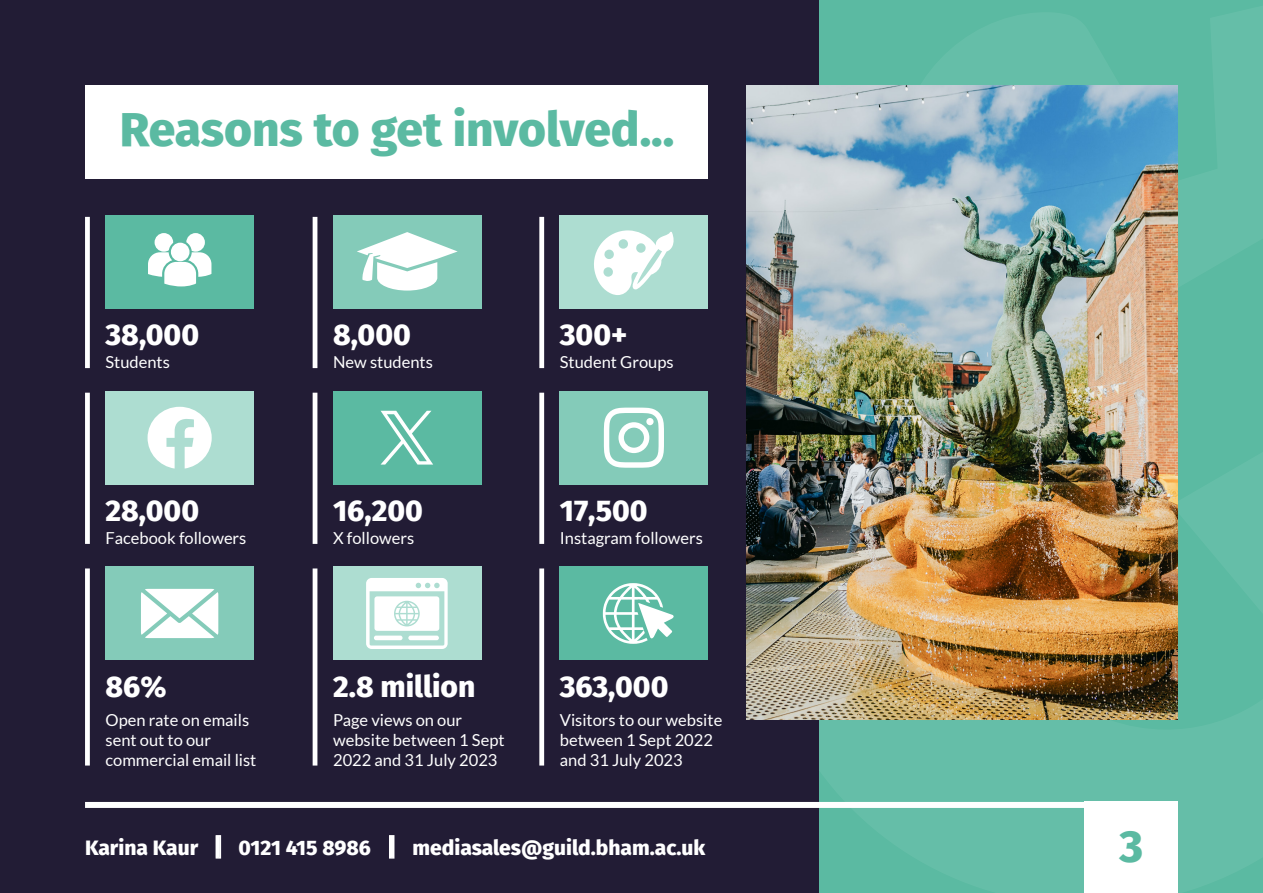
<style>
.page{position:relative;width:1263px;height:893px;background:#fff}
.page>*{position:absolute;margin:0;border:0;box-sizing:border-box;transform-origin:0 0}
.t1{font:800 47.85px "Fira Sans";letter-spacing:-.005em;color:#5bbaa2}
.t2{font:800 45px "Fira Sans";color:#5bbaa2}
.t3{font:800 30px "Fira Sans";color:#fff}
.t4{font:800 21px "Fira Sans";color:#fff}
.t5{font:16.5px/19.8px "Lato";color:#fff}
.s1{font-size:24px}
</style>
<div class="page">
<svg style="left:819px;top:0;width:444px;height:893px;background:#60bca5"></svg>
<div style="left:0;top:0;width:819px;height:893px;background:#221c35"></div>
<div style="left:85px;top:802px;width:1008px;height:6px;background:#fff"></div>
<div style="left:1084px;top:802px;width:94px;height:91px;background:#fff"></div>
<div style="left:85px;top:85px;width:623px;height:93px;background:#fff"></div>
<div style="left:560px;top:215px;width:148px;height:93px;background:#adddd1"></div>
<div style="left:560px;top:391px;width:148px;height:93px;background:#84cbb9"></div>
<div style="left:560px;top:567px;width:148px;height:93px;background:#5bbaa2"></div>
<div style="left:106px;top:215px;width:148px;height:93px;background:#5bbaa2"></div>
<div style="left:106px;top:391px;width:148px;height:93px;background:#adddd1"></div>
<div style="left:106px;top:567px;width:148px;height:93px;background:#84cbb9"></div>
<img style="left:746px;top:85px;width:432px;height:635px">
<svg style="left:148px;top:233px;width:63px;height:53px"></svg>
<div style="left:85px;top:217px;width:5px;height:151px;background:#fff"></div>
<div style="left:85px;top:393px;width:5px;height:151px;background:#fff"></div>
<div style="left:85px;top:568px;width:5px;height:197px;background:#fff"></div>
<div style="left:539px;top:217px;width:5px;height:151px;background:#fff"></div>
<div style="left:539px;top:393px;width:5px;height:151px;background:#fff"></div>
<div style="left:539px;top:568px;width:5px;height:197px;background:#fff"></div>
<div style="left:333px;top:215px;width:148px;height:93px;background:#84cbb9"></div>
<hr style="left:313px;top:217px;width:4px;height:151px;background:#fff">
<svg style="left:357px;top:232px;width:101px;height:59px"></svg>
<div style="left:333px;top:391px;width:148px;height:93px;background:#5bbaa2"></div>
<hr style="left:313px;top:393px;width:4px;height:151px;background:#fff">
<div style="left:333px;top:567px;width:148px;height:93px;background:#adddd1"></div>
<hr style="left:313px;top:568px;width:4px;height:197px;background:#fff">
<svg style="left:594px;top:230px;width:80px;height:65px"></svg>
<svg style="left:148px;top:407px;width:64px;height:62px"></svg>
<svg style="left:604px;top:408px;width:60px;height:60px"></svg>
<div style="left:646px;top:418px;width:8px;height:7px;background:#fff;border-radius:50%"></div>
<svg style="left:141px;top:589px;width:77px;height:49px"></svg>
<svg style="left:603px;top:583px;width:71px;height:61px"></svg>
<svg style="left:380px;top:411px;width:53px;height:54px"></svg>
<svg style="left:366px;top:578px;width:82px;height:71px"></svg>
<h1 class="t1" style="left:120px;top:88px;width:556px">Reasons to get involved...</h1>
<h3 class="t3" style="left:106px;top:309px;width:95px">38,000</h3>
<p class="t5" style="left:106px;top:352px;width:66px">Students</p>
<h3 class="t3" style="left:333px;top:309px;width:79px">8,000</h3>
<p class="t5" style="left:333px;top:352px;width:101px">New students</p>
<h3 class="t3" style="left:560px;top:309px;width:69px">300+</h3>
<p class="t5" style="left:560px;top:352px;width:115px">Student Groups</p>
<h3 class="t3" style="left:106px;top:484px;width:95px">28,000</h3>
<p class="t5" style="left:106px;top:528px;width:142px">Facebook followers</p>
<h3 class="t3" style="left:333px;top:484px;width:91px">16,200</h3>
<p class="t5" style="left:333px;top:528px;width:83px">X followers</p>
<h3 class="t3" style="left:560px;top:485px;width:89px">17,500</h3>
<p class="t5" style="left:560px;top:528px;width:145px">Instagram followers</p>
<h3 class="t3" style="left:106px;top:660px;width:62px">86%</h3>
<p class="t5" style="left:106px;top:710px;width:152px">Open rate on emails sent out to our commercial email list</p>
<h3 class="t3" style="left:333px;top:660px;width:144px">2.8 million</h3>
<p class="t5" style="left:333px;top:710px;width:173px">Page views on our website between 1 Sept<br>2022 and 31 July 2023</p>
<h3 class="t3" style="left:560px;top:660px;width:110px">363,000</h3>
<p class="t5" style="left:560px;top:710px;width:164px">Visitors to our website between 1 Sept 2022 and 31 July 2023</p>
<p class="t4" style="left:85px;top:830px;width:622px">Karina Kaur <span class="s1">|</span> 0121 415 8986 <span class="s1">|</span> mediasales@guild.bham.ac.uk</p>
<h2 class="t2" style="left:1119px;top:807px;width:25px">3</h2>
</div>
